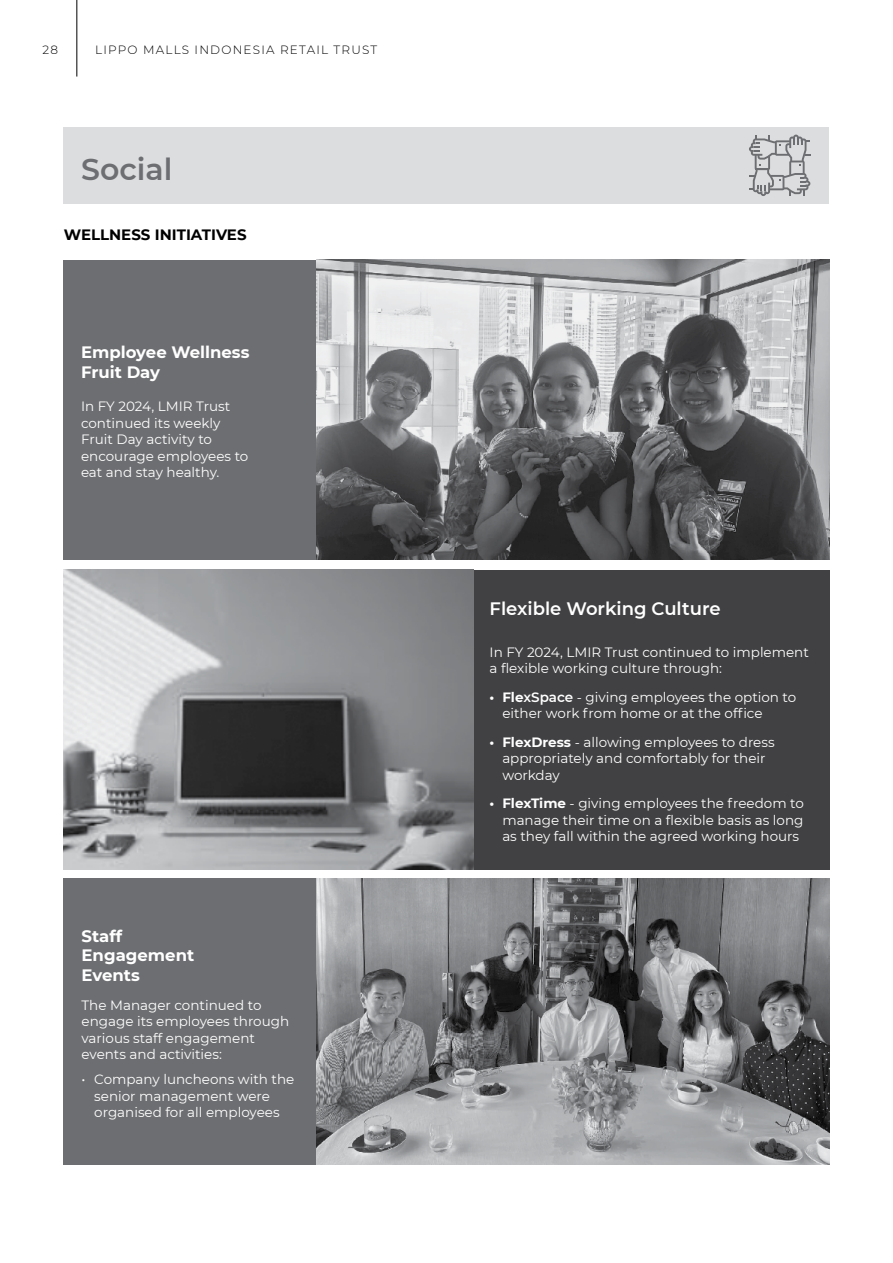
<style>
.page{position:relative;width:893px;height:1263px;background:#fff}
.page>*{position:absolute;margin:0;border:0;box-sizing:border-box;transform-origin:0 0}
.t1{font:600 30px "Montserrat";color:#6d6e71}
.t2{font:600 18px "Montserrat";color:#fff}
.t3{font:700 16.5px/19.8px "Montserrat";color:#fff}
.t4{font:700 15px "Montserrat";color:#000}
.t5{font:13.5px/16.5px "Montserrat";color:#fff}
.t6{font:300 12px "Montserrat";letter-spacing:.1em;color:#000}
.s1{font-weight:700}
.s2{font-weight:600}
</style>
<div class="page">
<hr style="left:77px;top:0;width:1px;height:77px;background:#000">
<div style="left:472px;top:570px;width:357px;height:299px;background:#414042"></div>
<div style="left:64px;top:878px;width:765px;height:287px;background:#6d6e71"></div>
<img style="left:64px;top:570px;width:409px;height:299px">
<img style="left:316px;top:878px;width:513px;height:287px">
<div style="left:64px;top:260px;width:252px;height:299px;background:#6d6e71"></div>
<img style="left:316px;top:260px;width:513px;height:299px">
<div style="left:64px;top:128px;width:765px;height:76px;background:#dcddde"></div>
<svg style="left:749px;top:135px;width:61px;height:61px"></svg>
<p class="t6" style="left:43px;top:42px;width:17px">28</p>
<p class="t6" style="left:95px;top:42px;width:284px">LIPPO MALLS INDONESIA RETAIL TRUST</p>
<h1 class="t1" style="left:81px;top:148px;width:93px">Social</h1>
<p class="t4" style="left:64px;top:224px;width:184px">WELLNESS INITIATIVES</p>
<p class="t3" style="left:81px;top:341px;width:170px">Employee Wellness<br>Fruit Day</p>
<p class="t5" style="left:81px;top:398px;width:169px">In FY 2024, LMIR Trust continued its weekly<br>Fruit Day activity to encourage employees to eat and stay healthy.</p>
<p class="t3" style="left:82px;top:925px;width:114px">Staff<br>Engagement<br>Events</p>
<p class="t5" style="left:82px;top:996px;width:209px">The Manager continued to engage its employees through various staff engagement events and activities:</p>
<p class="t5" style="left:94px;top:1071px;width:202px;text-indent:-13px">• Company luncheons with the senior management were organised for all employees</p>
<h2 class="t2" style="left:490px;top:596px;width:233px">Flexible Working Culture</h2>
<p class="t5" style="left:490px;top:643px;width:321px">In FY 2024, LMIR Trust continued to implement a flexible working culture through:</p>
<p class="t5" style="left:502px;top:688px;width:295px;text-indent:-13px"><span class="s1">• Fle</span><span class="s2">xSpace</span> - giving employees the option to either work from home or at the office</p>
<p class="t5" style="left:502px;top:733px;width:274px;text-indent:-13px"><span class="s1">• FlexDress</span> - allowing employees to dress appropriately and comfortably for their workday</p>
<p class="t5" style="left:502px;top:795px;width:303px;text-align:justify;text-indent:-13px"><span class="s1">• FlexTime</span> - giving employees the freedom to manage their time on a flexible basis as long as they fall within the agreed working hours</p>
</div>
